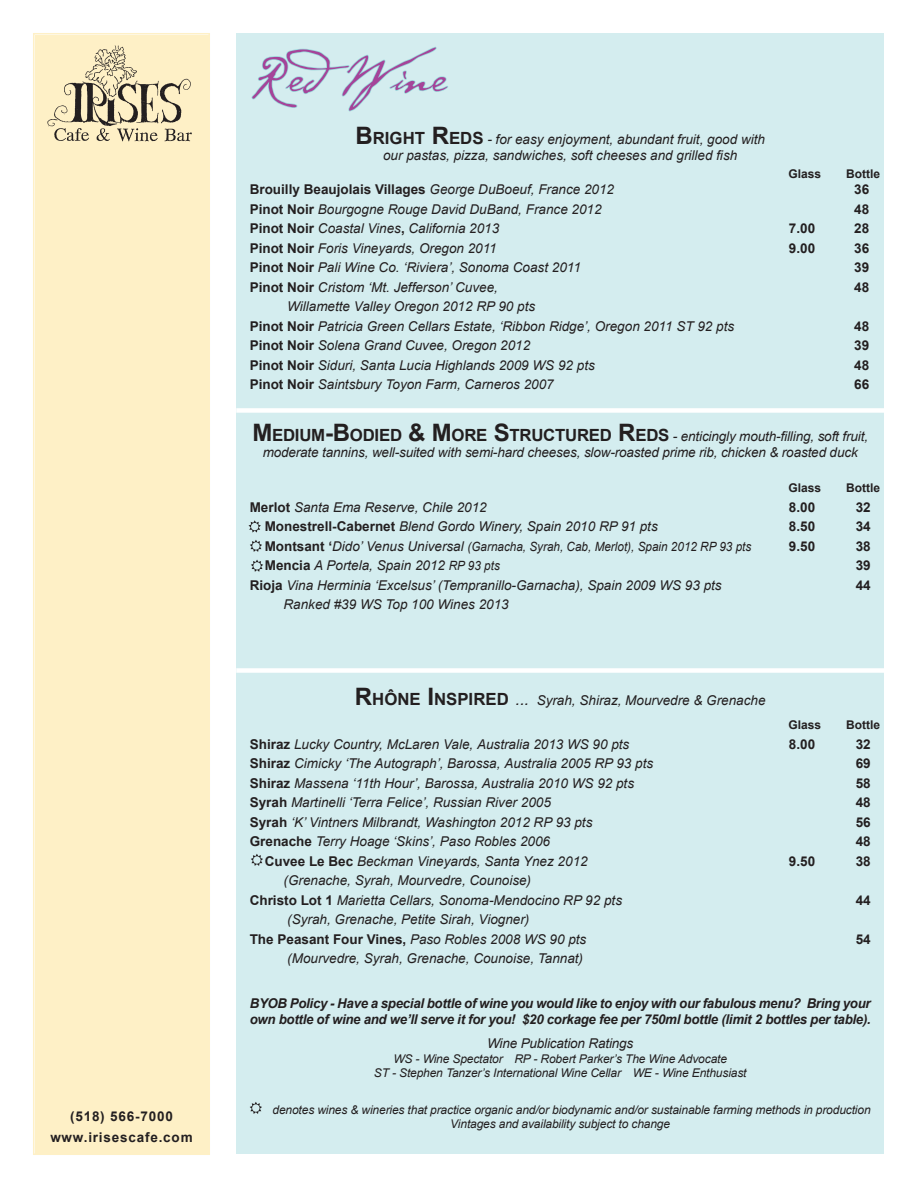
<style>
.page{position:relative;width:918px;height:1188px;background:#fff}
.page>*{position:absolute;margin:0;border:0;box-sizing:border-box;transform-origin:0 0}
.t1{font:60px "Cezanne";color:#a54499}
.t2{font:italic 13.5px/19.5px "Arial";color:#231f20}
.t3{font:italic 700 13.5px/16.2px "Arial";letter-spacing:-.02em;color:#231f20}
.t4{font:700 13.5px "Arial";color:#231f20}
.t5{font:700 13.5px/21px "Arial";letter-spacing:.06em;color:#231f20;text-align:center}
.t6{font:italic 12.75px "Arial";color:#231f20;scale:.92 1}
.t7{font:italic 12px/14.4px "Arial";letter-spacing:-.01em;color:#231f20}
.t8{font:700 12px "Arial";color:#231f20}
.s1{font-weight:700;font-style:normal;font-size:24px}
.s2{font-weight:700;font-style:normal;font-size:16.8px}
.s3{font-weight:400;font-style:italic}
.s4{font-weight:700;font-style:normal}
.s5{font-weight:700;font-style:normal;font-size:13.5px}
.s6{font-size:13.5px}
.s7{font-size:12.75px}
.s8{font-size:16.5px}
</style>
<div class="page">
<div style="left:33px;top:33px;width:177px;height:1122px;background:#fef0c6"></div>
<div style="left:236px;top:34px;width:648px;height:1120px;background:#d4edef"></div>
<img style="left:47px;top:44px;width:146px;height:101px">
<svg style="left:251px;top:46px;width:197px;height:66px"></svg>
<svg style="left:250px;top:1102px;width:12px;height:12px"></svg>
<div style="left:236px;top:408px;width:648px;height:5px;background:#fff"></div>
<div style="left:236px;top:668px;width:648px;height:5px;background:#fff"></div>
<svg style="left:251px;top:560px;width:12px;height:12px"></svg>
<svg style="left:250px;top:540px;width:12px;height:12px"></svg>
<svg style="left:251px;top:854px;width:12px;height:12px"></svg>
<svg style="left:249px;top:520px;width:12px;height:13px"></svg>
<p class="t5" style="left:50px;top:1107px;width:144px">(518) 566-7000 www.irisescafe.com</p>
<h1 class="t1" style="left:250px;top:35px;width:198px">RedWine</h1>
<p class="t2" style="left:355px;top:132px;width:411px;line-height:16.2px;text-align:center"><span class="s1">B</span><span class="s2">RIGHT</span> <span class="s1">R</span><span class="s2">EDS</span> - for easy enjoyment, abundant fruit, good with our pastas, pizza, sandwiches, soft cheeses and grilled fish</p>
<p class="t8" style="left:788px;top:165px;width:34px">Glass</p>
<p class="t8" style="left:846px;top:165px;width:35px">Bottle</p>
<p class="t4" style="left:250px;top:181px;width:366px">Brouilly Beaujolais Villages <span class="s3">George DuBoeuf, France 2012</span></p>
<p class="t4" style="left:854px;top:181px;width:17px">36</p>
<p class="t2" style="left:250px;top:199px;width:353px"><span class="s4">Pinot Noir</span> Bourgogne Rouge David DuBand, France 2012</p>
<p class="t4" style="left:854px;top:200px;width:17px">48</p>
<p class="t2" style="left:250px;top:219px;width:251px"><span class="s4">Pinot Noir</span> Coastal Vines<span class="s4">,</span> California 2013</p>
<p class="t4" style="left:789px;top:220px;width:28px">7.00</p>
<p class="t4" style="left:854px;top:220px;width:17px">28</p>
<p class="t2" style="left:250px;top:238px;width:249px"><span class="s4">Pinot Noir</span> Foris Vineyards, Oregon 2011</p>
<p class="t4" style="left:789px;top:239px;width:28px">9.00</p>
<p class="t4" style="left:854px;top:239px;width:17px">36</p>
<p class="t2" style="left:250px;top:258px;width:333px"><span class="s4">Pinot Noir</span> Pali Wine Co. ‘Riviera’, Sonoma Coast 2011</p>
<p class="t4" style="left:854px;top:259px;width:17px">39</p>
<p class="t2" style="left:250px;top:277px;width:250px"><span class="s4">Pinot Noir</span> Cristom ‘Mt. Jefferson’ Cuvee,</p>
<p class="t4" style="left:854px;top:278px;width:17px">48</p>
<p class="t2" style="left:250px;top:297px;width:486px;text-indent:38px">Willamette Valley Oregon 2012 RP 90 pts<br><span class="s4">Pinot Noir</span> Patricia Green Cellars Estate, ‘Ribbon Ridge’, Oregon 2011 ST 92 pts</p>
<p class="t4" style="left:854px;top:317px;width:17px">48</p>
<p class="t2" style="left:250px;top:336px;width:282px"><span class="s4">Pinot Noir</span> Solena Grand Cuvee, Oregon 2012</p>
<p class="t4" style="left:854px;top:337px;width:17px">39</p>
<p class="t2" style="left:250px;top:355px;width:347px"><span class="s4">Pinot Noir</span> Siduri, Santa Lucia Highlands 2009 WS 92 pts</p>
<p class="t4" style="left:854px;top:356px;width:17px">48</p>
<p class="t2" style="left:250px;top:375px;width:306px"><span class="s4">Pinot Noir</span> Saintsbury Toyon Farm, Carneros 2007</p>
<p class="t4" style="left:854px;top:375px;width:17px">66</p>
<p class="t2" style="left:252px;top:429px;width:617px;line-height:16.2px;text-align:center"><span class="s1">M</span><span class="s2">EDIUM</span><span class="s1">-B</span><span class="s2">ODIED</span> <span class="s1">&amp; M</span><span class="s2">ORE</span> <span class="s1">S</span><span class="s2">TRUCTURED</span> <span class="s1">R</span><span class="s2">EDS</span> - enticingly mouth-filling, soft fruit, moderate tannins, well-suited with semi-hard cheeses, slow-roasted prime rib, chicken &amp; roasted duck</p>
<p class="t8" style="left:788px;top:480px;width:34px">Glass</p>
<p class="t8" style="left:846px;top:480px;width:35px">Bottle</p>
<p class="t2" style="left:250px;top:498px;width:239px"><span class="s4">Merlot</span> Santa Ema Reserve, Chile 2012</p>
<p class="t4" style="left:789px;top:498px;width:28px">8.00</p>
<p class="t4" style="left:856px;top:498px;width:17px">32</p>
<p class="t2" style="left:265px;top:517px;width:395px"><span class="s4">Monestrell-Cabernet</span> Blend Gordo Winery, Spain 2010 RP 91 pts</p>
<p class="t4" style="left:789px;top:518px;width:28px">8.50</p>
<p class="t4" style="left:856px;top:518px;width:17px">34</p>
<p class="t6" style="left:265px;top:538px;width:530px"><span class="s5">Montsant ‘</span><span class="s6">Dido’ Venus Universal</span> (Garnacha, Syrah, Cab, Merlot), Spain 2012 RP 93 pts</p>
<p class="t4" style="left:789px;top:537px;width:28px">9.50</p>
<p class="t4" style="left:856px;top:537px;width:17px">38</p>
<p class="t2" style="left:265px;top:556px;width:237px"><span class="s4">Mencia</span> A Portela, Spain 2012 <span class="s7">RP 93 pts</span></p>
<p class="t4" style="left:856px;top:557px;width:17px">39</p>
<p class="t2" style="left:250px;top:576px;width:473px"><span class="s4">Rioja</span> Vina Herminia ‘Excelsus’ (Tempranillo-Garnacha), Spain 2009 WS 93 pts</p>
<p class="t4" style="left:856px;top:576px;width:17px">44</p>
<p class="t2" style="left:284px;top:595px;width:227px">Ranked #39 WS Top 100 Wines 2013</p>
<p class="t2" style="left:355px;top:691px;width:412px"><span class="s1">R</span><span class="s2">HÔNE</span> <span class="s1">I</span><span class="s2">NSPIRED</span> <span class="s8">...</span> Syrah, Shiraz, Mourvedre &amp; Grenache</p>
<p class="t8" style="left:788px;top:717px;width:34px">Glass</p>
<p class="t8" style="left:846px;top:717px;width:35px">Bottle</p>
<p class="t2" style="left:250px;top:735px;width:381px"><span class="s4">Shiraz</span> Lucky Country, McLaren Vale, Australia 2013 WS 90 pts</p>
<p class="t4" style="left:789px;top:735px;width:28px">8.00</p>
<p class="t4" style="left:856px;top:735px;width:17px">32</p>
<p class="t2" style="left:250px;top:754px;width:405px"><span class="s4">Shiraz</span> Cimicky ‘The Autograph’, Barossa, Australia 2005 RP 93 pts</p>
<p class="t4" style="left:856px;top:755px;width:17px">69</p>
<p class="t2" style="left:250px;top:774px;width:386px"><span class="s4">Shiraz</span> Massena ‘11th Hour’, Barossa, Australia 2010 WS 92 pts</p>
<p class="t4" style="left:856px;top:774px;width:17px">58</p>
<p class="t2" style="left:250px;top:793px;width:303px"><span class="s4">Syrah</span> Martinelli ‘Terra Felice’, Russian River 2005</p>
<p class="t4" style="left:856px;top:794px;width:17px">48</p>
<p class="t2" style="left:250px;top:813px;width:344px"><span class="s4">Syrah</span> ‘K’ Vintners Milbrandt, Washington 2012 RP 93 pts</p>
<p class="t4" style="left:856px;top:813px;width:17px">56</p>
<p class="t2" style="left:250px;top:832px;width:302px"><span class="s4">Grenache</span> Terry Hoage ‘Skins’, Paso Robles 2006</p>
<p class="t4" style="left:856px;top:833px;width:17px">48</p>
<p class="t2" style="left:265px;top:852px;width:324px"><span class="s4">Cuvee Le Bec</span> Beckman Vineyards, Santa Ynez 2012</p>
<p class="t4" style="left:789px;top:852px;width:28px">9.50</p>
<p class="t4" style="left:856px;top:852px;width:17px">38</p>
<p class="t2" style="left:250px;top:871px;width:374px;text-indent:34px">(Grenache, Syrah, Mourvedre, Counoise)<br><span class="s4">Christo Lot 1</span> Marietta Cellars, Sonoma-Mendocino RP 92 pts</p>
<p class="t4" style="left:856px;top:891px;width:17px">44</p>
<p class="t2" style="left:250px;top:910px;width:338px;text-indent:38px">(Syrah, Grenache, Petite Sirah, Viogner)<br><span class="s4">The Peasant Four Vines,</span> Paso Robles 2008 WS 90 pts</p>
<p class="t2" style="left:287px;top:949px;width:297px">(Mourvedre, Syrah, Grenache, Counoise, Tannat)</p>
<p class="t4" style="left:856px;top:930px;width:17px">54</p>
<p class="t3" style="left:250px;top:996px;width:623px">BYOB Policy - Have a special bottle of wine you would like to enjoy with our fabulous menu? Bring your own bottle of wine and we’ll serve it for you! $20 corkage fee per 750ml bottle (limit 2 bottles per table).</p>
<p class="t2" style="left:487px;top:1034px;width:148px">Wine Publication Ratings</p>
<p class="t7" style="left:374px;top:1051px;width:374px;text-align:center">WS - Wine Spectator RP - Robert Parker’s The Wine Advocate<br>ST - Stephen Tanzer’s International Wine Cellar WE - Wine Enthusiast</p>
<p class="t7" style="left:450px;top:1102px;width:422px;text-indent:-178px">denotes wines &amp; wineries that practice organic and/or biodynamic and/or sustainable farming methods in production<br>Vintages and availability subject to change</p>
</div>
